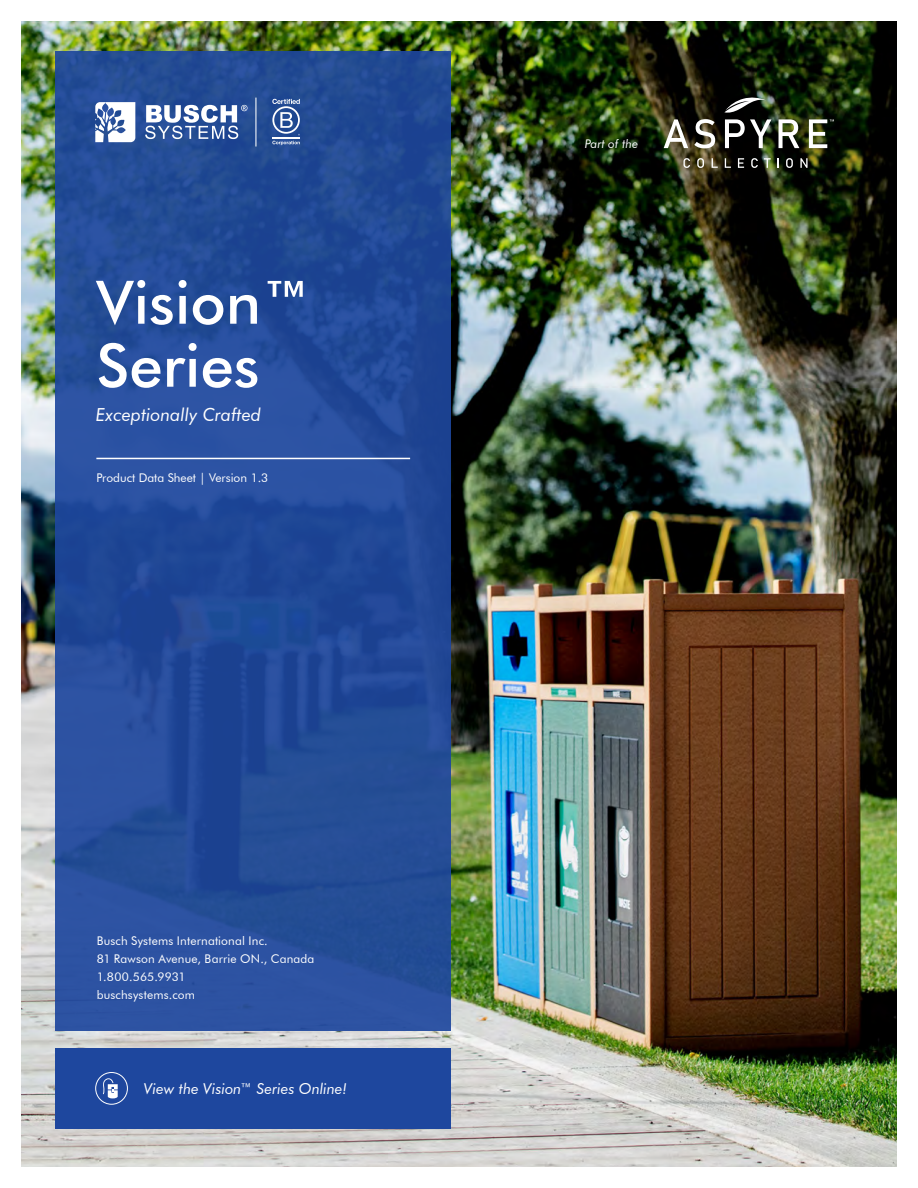
<style>
.page{position:relative;width:918px;height:1188px;background:#fff}
.page>*{position:absolute;margin:0;border:0;box-sizing:border-box;transform-origin:0 0}
.t1{font:60px/63px "Futura Md BT Medium";color:#fff}
.t2{font:italic 18px "Futura BT";color:#fff}
.t3{font:italic 15px "Futura BT";color:#fff}
.t4{font:12px/18px "Futura BT";letter-spacing:.015em;color:#fff}
.t5{font:italic 12px "Futura BT";color:#fff}
</style>
<div class="page">
<img style="left:21px;top:21px;width:876px;height:1146px">
<div style="left:55px;top:51px;width:395px;height:980px;background:linear-gradient(to right,#274f9d,#214995)"></div>
<div style="left:55px;top:1048px;width:395px;height:80px;background:#1e479e"></div>
<svg style="left:95px;top:102px;width:40px;height:40px"></svg>
<svg style="left:145px;top:105px;width:103px;height:34px"></svg>
<hr style="left:255px;top:98px;width:1px;height:49px;background:#fff">
<svg style="left:272px;top:99px;width:28px;height:46px"></svg>
<div style="left:95px;top:1072px;width:33px;height:33px;border:1px solid #fff;border-radius:50%"></div>
<svg style="left:103px;top:1078px;width:15px;height:20px"></svg>
<hr style="left:96px;top:458px;width:314px;height:1px;background:#fff">
<svg style="left:664px;top:119px;width:24px;height:29px"></svg>
<svg style="left:694px;top:119px;width:21px;height:29px"></svg>
<svg style="left:725px;top:119px;width:47px;height:29px"></svg>
<svg style="left:779px;top:119px;width:20px;height:29px"></svg>
<svg style="left:683px;top:158px;width:7px;height:10px"></svg>
<svg style="left:697px;top:158px;width:7px;height:10px"></svg>
<svg style="left:712px;top:158px;width:6px;height:10px"></svg>
<svg style="left:725px;top:158px;width:6px;height:10px"></svg>
<svg style="left:738px;top:158px;width:6px;height:10px"></svg>
<svg style="left:751px;top:158px;width:7px;height:10px"></svg>
<svg style="left:764px;top:158px;width:7px;height:10px"></svg>
<svg style="left:786px;top:158px;width:7px;height:10px"></svg>
<svg style="left:800px;top:158px;width:8px;height:10px"></svg>
<svg style="left:724px;top:97px;width:43px;height:16px"></svg>
<svg style="left:809px;top:119px;width:25px;height:29px"></svg>
<h1 class="t1" style="left:96px;top:270px;width:216px">Vision™<br>Series</h1>
<h2 class="t2" style="left:96px;top:404px;width:167px">Exceptionally Crafted</h2>
<p class="t4" style="left:96px;top:469px;width:173px">Product Data Sheet | Version 1.3</p>
<p class="t4" style="left:97px;top:932px;width:219px">Busch Systems International Inc.<br>81 Rawson Avenue, Barrie ON., Canada<br>1.800.565.9931<br>buschsystems.com</p>
<p class="t3" style="left:144px;top:1079px;width:205px">View the Vision™ Series Online!</p>
<p class="t5" style="left:585px;top:136px;width:55px">Part of the</p>
</div>
